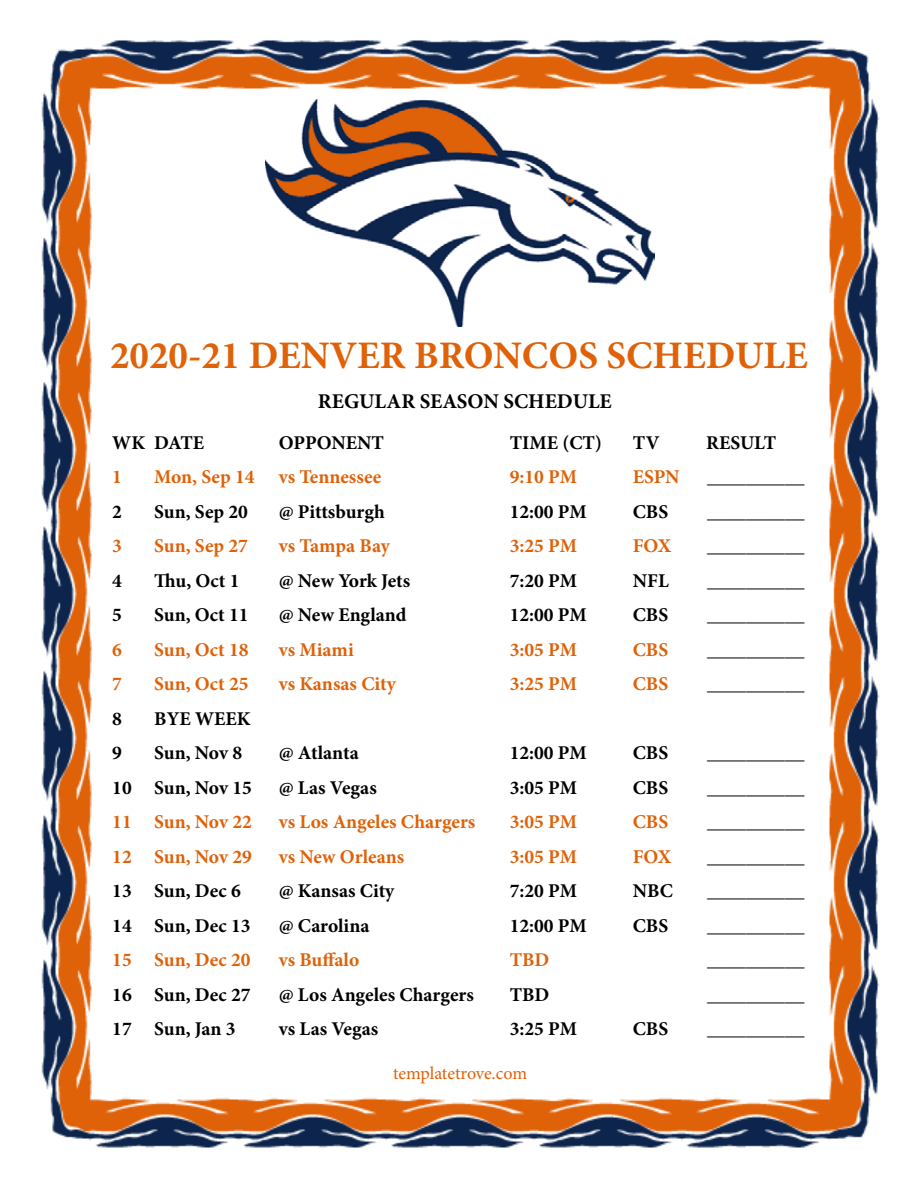
<style>
.page{position:relative;width:918px;height:1188px;background:#fff}
.page>*{position:absolute;margin:0;border:0;box-sizing:border-box;transform-origin:0 0}
.t1{font:700 39px "Minion Pro";color:#df6108}
.t2{font:700 21px "Minion Pro";color:#000}
.t3{font:700 19.5px "Minion Pro";color:#000}
.t4{font:700 19.5px "Minion Pro";color:#df6108}
.t5{font:18px "Minion Pro";letter-spacing:-.005em;color:#df6108}
</style>
<div class="page">
<img style="left:41px;top:40px;width:839px;height:1108px">
<img style="left:265px;top:100px;width:389px;height:226px">
<h1 class="t1" style="left:110px;top:328px;width:699px">2020-21 DENVER BRONCOS SCHEDULE</h1>
<p class="t2" style="left:318px;top:387px;width:295px">REGULAR SEASON SCHEDULE</p>
<p class="t3" style="left:112px;top:429px;width:93px">WK DATE</p>
<p class="t3" style="left:279px;top:429px;width:107px">OPPONENT</p>
<p class="t3" style="left:510px;top:429px;width:94px">TIME (CT)</p>
<p class="t3" style="left:633px;top:429px;width:28px">TV</p>
<p class="t3" style="left:706px;top:429px;width:71px">RESULT</p>
<p class="t4" style="left:112px;top:463px;width:11px">1</p>
<p class="t4" style="left:154px;top:463px;width:229px">Mon, Sep 14 vs Tennessee</p>
<p class="t4" style="left:510px;top:463px;width:69px">9:10 PM</p>
<p class="t4" style="left:633px;top:463px;width:48px">ESPN</p>
<p class="t3" style="left:707px;top:463px;width:99px">__________</p>
<p class="t3" style="left:112px;top:498px;width:11px">2</p>
<p class="t3" style="left:154px;top:498px;width:95px">Sun, Sep 20</p>
<p class="t3" style="left:279px;top:498px;width:108px">@ Pittsburgh</p>
<p class="t3" style="left:510px;top:498px;width:79px">12:00 PM</p>
<p class="t3" style="left:633px;top:498px;width:37px">CBS</p>
<p class="t3" style="left:707px;top:498px;width:99px">__________</p>
<p class="t4" style="left:112px;top:532px;width:11px">3</p>
<p class="t4" style="left:154px;top:532px;width:95px">Sun, Sep 27</p>
<p class="t4" style="left:279px;top:532px;width:113px">vs Tampa Bay</p>
<p class="t4" style="left:510px;top:532px;width:69px">3:25 PM</p>
<p class="t4" style="left:633px;top:532px;width:40px">FOX</p>
<p class="t3" style="left:707px;top:532px;width:99px">__________</p>
<p class="t3" style="left:112px;top:567px;width:11px">4</p>
<p class="t3" style="left:154px;top:567px;width:87px">Thu, Oct 1</p>
<p class="t3" style="left:279px;top:567px;width:133px">@ New York Jets</p>
<p class="t3" style="left:510px;top:567px;width:69px">7:20 PM</p>
<p class="t3" style="left:633px;top:567px;width:37px">NFL</p>
<p class="t3" style="left:707px;top:567px;width:99px">__________</p>
<p class="t3" style="left:112px;top:601px;width:11px">5</p>
<p class="t3" style="left:154px;top:601px;width:96px">Sun, Oct 11</p>
<p class="t3" style="left:279px;top:601px;width:129px">@ New England</p>
<p class="t3" style="left:510px;top:601px;width:79px">12:00 PM</p>
<p class="t3" style="left:633px;top:601px;width:37px">CBS</p>
<p class="t3" style="left:707px;top:601px;width:99px">__________</p>
<p class="t4" style="left:112px;top:636px;width:11px">6</p>
<p class="t4" style="left:154px;top:636px;width:96px">Sun, Oct 18</p>
<p class="t4" style="left:279px;top:636px;width:77px">vs Miami</p>
<p class="t4" style="left:510px;top:636px;width:69px">3:05 PM</p>
<p class="t4" style="left:633px;top:636px;width:37px">CBS</p>
<p class="t3" style="left:707px;top:636px;width:99px">__________</p>
<p class="t4" style="left:112px;top:670px;width:11px">7</p>
<p class="t4" style="left:154px;top:670px;width:96px">Sun, Oct 25</p>
<p class="t4" style="left:279px;top:670px;width:119px">vs Kansas City</p>
<p class="t4" style="left:510px;top:670px;width:69px">3:25 PM</p>
<p class="t4" style="left:633px;top:670px;width:37px">CBS</p>
<p class="t3" style="left:707px;top:670px;width:99px">__________</p>
<p class="t3" style="left:112px;top:705px;width:11px">8</p>
<p class="t3" style="left:154px;top:705px;width:98px">BYE WEEK</p>
<p class="t3" style="left:112px;top:739px;width:11px">9</p>
<p class="t3" style="left:154px;top:739px;width:89px">Sun, Nov 8</p>
<p class="t3" style="left:279px;top:739px;width:81px">@ Atlanta</p>
<p class="t3" style="left:510px;top:739px;width:79px">12:00 PM</p>
<p class="t3" style="left:633px;top:739px;width:37px">CBS</p>
<p class="t3" style="left:707px;top:739px;width:99px">__________</p>
<p class="t3" style="left:112px;top:774px;width:141px">10 Sun, Nov 15</p>
<p class="t3" style="left:279px;top:774px;width:100px">@ Las Vegas</p>
<p class="t3" style="left:510px;top:774px;width:69px">3:05 PM</p>
<p class="t3" style="left:633px;top:774px;width:37px">CBS</p>
<p class="t3" style="left:707px;top:774px;width:99px">__________</p>
<p class="t4" style="left:112px;top:808px;width:141px">11 Sun, Nov 22</p>
<p class="t4" style="left:279px;top:808px;width:198px">vs Los Angeles Chargers</p>
<p class="t4" style="left:510px;top:808px;width:69px">3:05 PM</p>
<p class="t4" style="left:633px;top:808px;width:37px">CBS</p>
<p class="t3" style="left:707px;top:808px;width:99px">__________</p>
<p class="t4" style="left:112px;top:843px;width:141px">12 Sun, Nov 29</p>
<p class="t4" style="left:279px;top:843px;width:127px">vs New Orleans</p>
<p class="t4" style="left:510px;top:843px;width:69px">3:05 PM</p>
<p class="t4" style="left:633px;top:843px;width:40px">FOX</p>
<p class="t3" style="left:707px;top:843px;width:99px">__________</p>
<p class="t3" style="left:112px;top:877px;width:130px">13 Sun, Dec 6</p>
<p class="t3" style="left:279px;top:877px;width:117px">@ Kansas City</p>
<p class="t3" style="left:510px;top:877px;width:69px">7:20 PM</p>
<p class="t3" style="left:633px;top:877px;width:42px">NBC</p>
<p class="t3" style="left:707px;top:877px;width:99px">__________</p>
<p class="t3" style="left:112px;top:912px;width:140px">14 Sun, Dec 13</p>
<p class="t3" style="left:279px;top:912px;width:92px">@ Carolina</p>
<p class="t3" style="left:510px;top:912px;width:79px">12:00 PM</p>
<p class="t3" style="left:633px;top:912px;width:37px">CBS</p>
<p class="t3" style="left:707px;top:912px;width:99px">__________</p>
<p class="t4" style="left:112px;top:946px;width:140px">15 Sun, Dec 20</p>
<p class="t4" style="left:279px;top:946px;width:82px">vs Buffalo</p>
<p class="t4" style="left:510px;top:946px;width:41px">TBD</p>
<p class="t3" style="left:707px;top:946px;width:99px">__________</p>
<p class="t3" style="left:112px;top:981px;width:140px">16 Sun, Dec 27</p>
<p class="t3" style="left:279px;top:981px;width:197px">@ Los Angeles Chargers</p>
<p class="t3" style="left:510px;top:981px;width:41px">TBD</p>
<p class="t3" style="left:707px;top:981px;width:99px">__________</p>
<p class="t3" style="left:112px;top:1015px;width:125px">17 Sun, Jan 3</p>
<p class="t3" style="left:279px;top:1015px;width:101px">vs Las Vegas</p>
<p class="t3" style="left:510px;top:1015px;width:69px">3:25 PM</p>
<p class="t3" style="left:633px;top:1015px;width:37px">CBS</p>
<p class="t3" style="left:707px;top:1015px;width:99px">__________</p>
<p class="t5" style="left:393px;top:1061px;width:136px">templatetrove.com</p>
</div>
